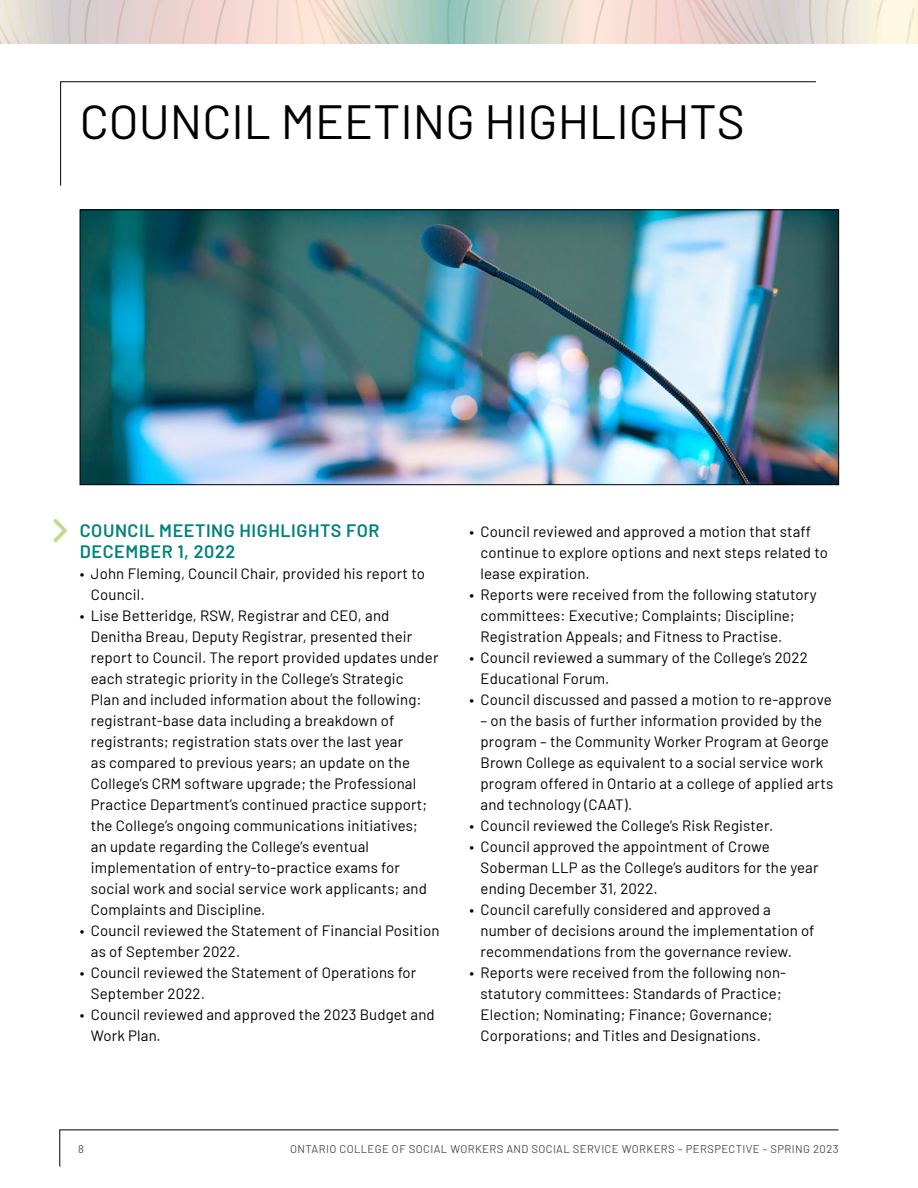
<style>
.page{position:relative;width:918px;height:1188px;background:#fff}
.page>*{position:absolute;margin:0;border:0;box-sizing:border-box;transform-origin:0 0}
.H1_Main_Heading{font:48px "Barlow";color:#000}
.H3_SubOption_3{font:600 18px/21px "Barlow";letter-spacing:.03em;color:#00827e}
.Body_Copy{font:15px/21px "Barlow";letter-spacing:.01em;color:#000}
.t1{font:11.25px "Barlow";letter-spacing:.035em;color:#4d4d4f}
</style>
<div class="page">
<img style="left:0;top:0;width:918px;height:44px">
<svg style="left:59px;top:1129px;width:780px;height:38px"></svg>
<svg style="left:60px;top:81px;width:756px;height:105px"></svg>
<svg style="left:53px;top:519px;width:14px;height:24px"></svg>
<img style="left:82px;top:212px;width:755px;height:271px">
<p class="H1_Main_Heading" style="left:80px;top:87px;width:666px">COUNCIL MEETING HIGHLIGHTS</p>
<p class="H3_SubOption_3" style="left:80px;top:519px;width:301px">COUNCIL MEETING HIGHLIGHTS FOR<br>DECEMBER 1, 2022</p>
<p class="Body_Copy" style="left:91px;top:562px;width:335px;text-indent:-11px">• John Fleming, Council Chair, provided his report to<br>Council.</p>
<p class="Body_Copy" style="left:91px;top:604px;width:349px;text-indent:-11px">• Lise Betteridge, RSW, Registrar and CEO, and Denitha Breau, Deputy Registrar, presented their report to Council. The report provided updates under each strategic priority in the College’s Strategic<br>Plan and included information about the following: registrant-base data including a breakdown of registrants; registration stats over the last year<br>as compared to previous years; an update on the College’s CRM software upgrade; the Professional Practice Department’s continued practice support; the College’s ongoing communications initiatives;<br>an update regarding the College’s eventual implementation of entry-to-practice exams for social work and social service work applicants; and Complaints and Discipline.</p>
<p class="Body_Copy" style="left:91px;top:919px;width:350px;text-indent:-11px">• Council reviewed the Statement of Financial Position as of September 2022.</p>
<p class="Body_Copy" style="left:91px;top:961px;width:327px;text-indent:-11px">• Council reviewed the Statement of Operations for<br>September 2022.</p>
<p class="Body_Copy" style="left:91px;top:1003px;width:345px;text-indent:-11px">• Council reviewed and approved the 2023 Budget and<br>Work Plan.</p>
<p class="Body_Copy" style="left:481px;top:520px;width:349px;text-indent:-11px">• Council reviewed and approved a motion that staff continue to explore options and next steps related to lease expiration.</p>
<p class="Body_Copy" style="left:481px;top:583px;width:338px;text-indent:-11px">• Reports were received from the following statutory committees: Executive; Complaints; Discipline;<br>Registration Appeals; and Fitness to Practise.</p>
<p class="Body_Copy" style="left:481px;top:646px;width:329px;text-indent:-11px">• Council reviewed a summary of the College’s 2022<br>Educational Forum.</p>
<p class="Body_Copy" style="left:469px;top:688px;width:364px">• Council discussed and passed a motion to re-approve</p>
<p class="Body_Copy" style="left:481px;top:709px;width:354px">– on the basis of further information provided by the program – the Community Worker Program at George Brown College as equivalent to a social service work program offered in Ontario at a college of applied arts and technology (CAAT).</p>
<p class="Body_Copy" style="left:469px;top:814px;width:305px">• Council reviewed the College’s Risk Register.</p>
<p class="Body_Copy" style="left:481px;top:835px;width:340px;text-indent:-11px">• Council approved the appointment of Crowe<br>Soberman LLP as the College’s auditors for the year ending December 31, 2022.</p>
<p class="Body_Copy" style="left:481px;top:898px;width:336px;text-indent:-11px">• Council carefully considered and approved a number of decisions around the implementation of recommendations from the governance review.</p>
<p class="Body_Copy" style="left:481px;top:961px;width:307px;text-indent:-11px">• Reports were received from the following non&shy;statutory committees: Standards of Practice; Election; Nominating; Finance; Governance; Corporations; and Titles and Designations.</p>
<p class="t1" style="left:78px;top:1140px;width:7px">8</p>
<p class="t1" style="left:290px;top:1140px;width:550px">ONTARIO COLLEGE OF SOCIAL WORKERS AND SOCIAL SERVICE WORKERS – PERSPECTIVE – SPRING 2023</p>
</div>
